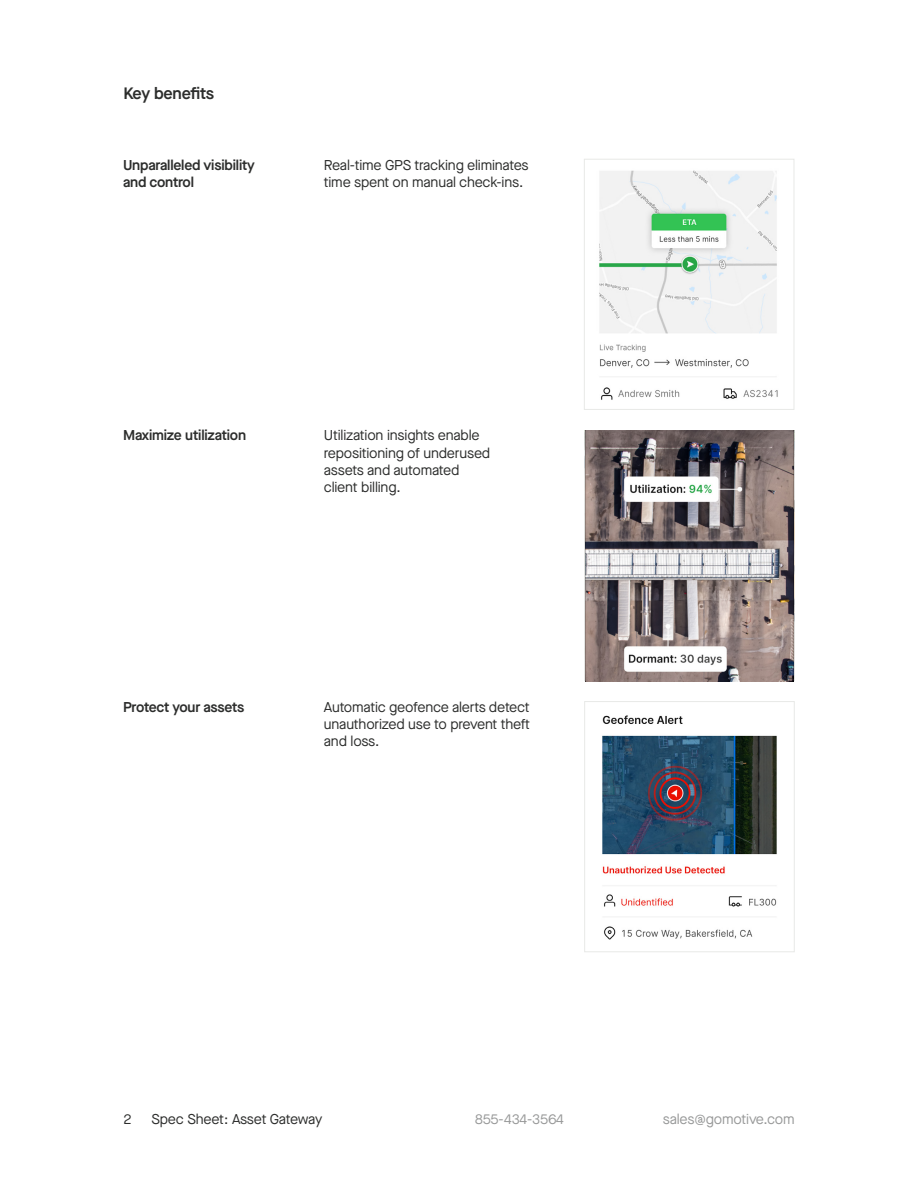
<style>
.page{position:relative;width:918px;height:1188px;background:#fff}
.page>*{position:absolute;margin:0;border:0;box-sizing:border-box;transform-origin:0 0}
.t1{font:600 16.5px "Maison Neue";letter-spacing:-.025em;color:#2c2d2c}
.Body_for_Print{font:14.25px/17.2px "Maison Neue";letter-spacing:-.01em;color:#2c2d2c}
.Body_for_Print-2{font:600 14.25px/17.2px "Maison Neue";letter-spacing:-.01em;color:#2c2d2c}
.t2{font:14.25px "Maison Neue";letter-spacing:-.01em;color:#989999}
</style>
<div class="page">
<img style="left:599px;top:170px;width:179px;height:230px">
<div style="left:584px;top:159px;width:210px;height:251px;border:1px solid #e8e9e7"></div>
<img style="left:602px;top:715px;width:175px;height:225px">
<div style="left:584px;top:701px;width:211px;height:251px;border:1px solid #e8e9e7"></div>
<img style="left:585px;top:430px;width:209px;height:251px">
<p class="t1" style="left:123px;top:82px;width:92px">Key benefits</p>
<p class="Body_for_Print-2" style="left:123px;top:156px;width:133px">Unparalleled visibility and control</p>
<p class="Body_for_Print" style="left:324px;top:156px;width:206px">Real-time GPS tracking eliminates time spent on manual check-ins.</p>
<p class="Body_for_Print-2" style="left:123px;top:426px;width:125px">Maximize utilization</p>
<p class="Body_for_Print" style="left:324px;top:427px;width:168px">Utilization insights enable repositioning of underused assets and automated client billing.</p>
<p class="Body_for_Print-2" style="left:123px;top:698px;width:123px">Protect your assets</p>
<p class="Body_for_Print" style="left:324px;top:698px;width:207px;text-align:justify">Automatic geofence alerts detect unauthorized use to prevent theft and loss.</p>
<p class="Body_for_Print" style="left:123px;top:1111px;width:10px">2</p>
<p class="Body_for_Print" style="left:152px;top:1111px;width:172px">Spec Sheet: Asset Gateway</p>
<p class="t2" style="left:475px;top:1110px;width:90px">855-434-3564</p>
<p class="t2" style="left:663px;top:1110px;width:133px">sales@gomotive.com</p>
</div>
